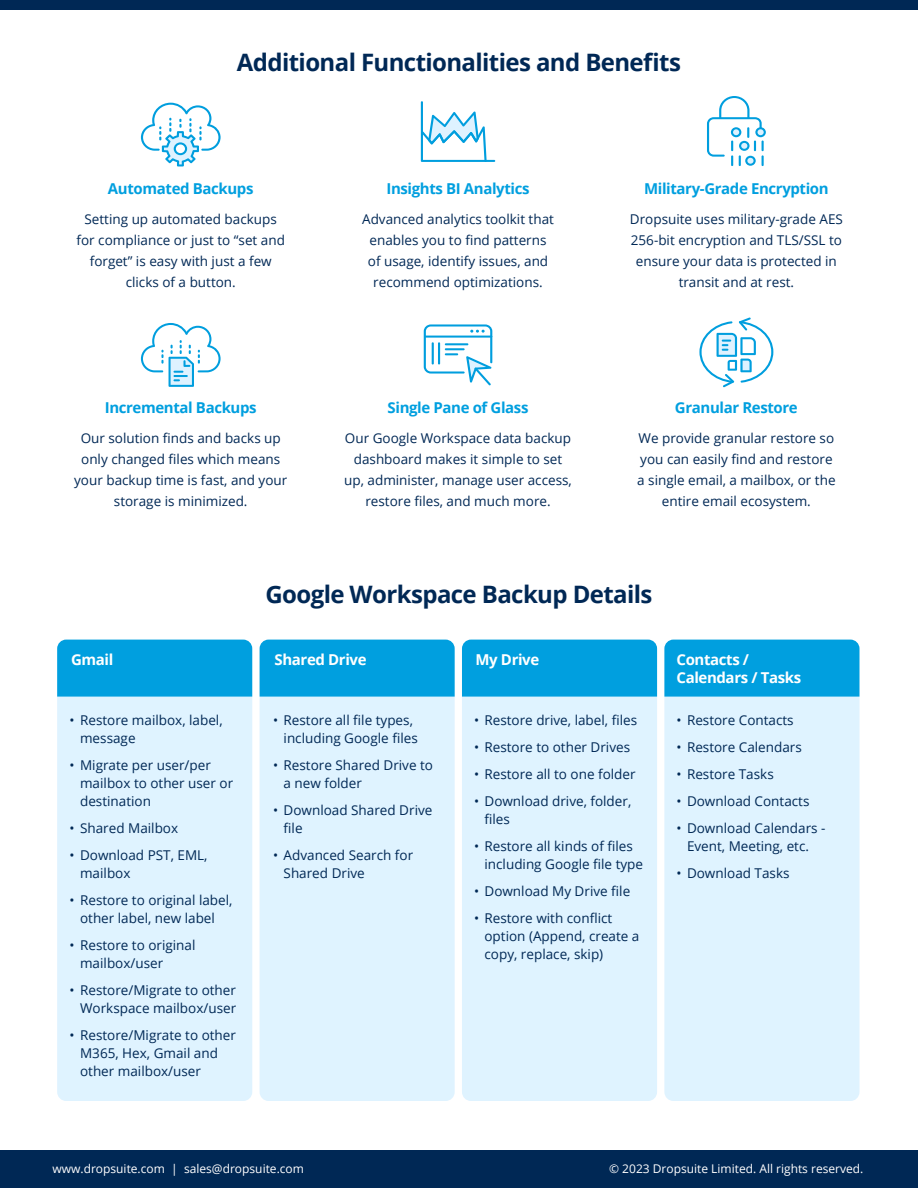
<style>
.page{position:relative;width:918px;height:1188px;background:#fff}
.page>*{position:absolute;margin:0;border:0;box-sizing:border-box;transform-origin:0 0}
.t1{font:700 24px "Open Sans";letter-spacing:-.025em;color:#002855}
.t2{font:700 15px "Open Sans";letter-spacing:-.025em;color:#009fdf}
.t3{font:700 15px/18px "Open Sans";letter-spacing:-.025em;color:#fff}
.t4{font:13.5px/21px "Open Sans";color:#002855}
.t5{font:12px "Open Sans";color:#fff}
</style>
<div class="page">
<div style="left:0;top:0;width:918px;height:9px;background:#002855"></div>
<div style="left:0;top:1150px;width:918px;height:38px;background:#002855"></div>
<svg style="left:141px;top:103px;width:80px;height:63px"></svg>
<svg style="left:424px;top:324px;width:68px;height:61px"></svg>
<svg style="left:421px;top:101px;width:74px;height:61px"></svg>
<svg style="left:707px;top:96px;width:59px;height:70px"></svg>
<svg style="left:699px;top:317px;width:74px;height:70px"></svg>
<svg style="left:141px;top:323px;width:80px;height:64px"></svg>
<div style="left:57px;top:697px;width:195px;height:404px;background:#dff3ff"></div>
<div style="left:57px;top:640px;width:195px;height:57px;background:#009fdf"></div>
<div style="left:260px;top:697px;width:195px;height:404px;background:#dff3ff"></div>
<div style="left:260px;top:640px;width:195px;height:57px;background:#009fdf"></div>
<div style="left:462px;top:697px;width:195px;height:404px;background:#dff3ff"></div>
<div style="left:462px;top:640px;width:195px;height:57px;background:#009fdf"></div>
<div style="left:664px;top:697px;width:196px;height:404px;background:#dff3ff"></div>
<div style="left:664px;top:640px;width:196px;height:57px;background:#009fdf"></div>
<h1 class="t1" style="left:237px;top:45px;width:446px">Additional Functionalities and Benefits</h1>
<p class="t2" style="left:108px;top:183px;width:147px">Automated Backups</p>
<p class="t4" style="left:77px;top:210px;width:210px;text-align:center">Setting up automated backups for compliance or just to “set and forget” is easy with just a few clicks of a button.</p>
<p class="t2" style="left:105px;top:402px;width:153px">Incremental Backups</p>
<p class="t4" style="left:74px;top:428px;width:215px;text-align:center">Our solution finds and backs up only changed files which means your backup time is fast, and your storage is minimized.</p>
<p class="t2" style="left:386px;top:183px;width:145px">Insights BI Analytics</p>
<p class="t4" style="left:362px;top:210px;width:193px;text-align:center">Advanced analytics toolkit that enables you to find patterns of usage, identify issues, and recommend optimizations.</p>
<p class="t2" style="left:388px;top:402px;width:142px">Single Pane of Glass</p>
<p class="t4" style="left:344px;top:429px;width:229px;text-align:center">Our Google Workspace data backup dashboard makes it simple to set up, administer, manage user access, restore files, and much more.</p>
<p class="t2" style="left:644px;top:183px;width:186px">Military-Grade Encryption</p>
<p class="t4" style="left:630px;top:210px;width:214px;text-align:center">Dropsuite uses military-grade AES<br>256-bit encryption and TLS/SSL to ensure your data is protected in transit and at rest.</p>
<p class="t2" style="left:675px;top:402px;width:124px">Granular Restore</p>
<p class="t4" style="left:637px;top:429px;width:200px;text-align:center">We provide granular restore so you can easily find and restore a single email, a mailbox, or the entire email ecosystem.</p>
<p class="t3" style="left:71px;top:652px;width:44px">Gmail</p>
<p class="t4" style="left:80px;top:713px;width:144px;line-height:18px;text-indent:-10px">• Restore mailbox, label, message</p>
<p class="t4" style="left:80px;top:758px;width:155px;line-height:18px;text-indent:-10px">• Migrate per user/per mailbox to other user or destination</p>
<p class="t4" style="left:70px;top:819px;width:110px">• Shared Mailbox</p>
<p class="t4" style="left:80px;top:848px;width:129px;line-height:18px;text-indent:-10px">• Download PST, EML, mailbox</p>
<p class="t4" style="left:70px;top:893px;width:164px;line-height:18px;text-align:center">• Restore to original label, other label, new label</p>
<p class="t4" style="left:80px;top:938px;width:117px;line-height:18px;text-indent:-10px">• Restore to original mailbox/user</p>
<p class="t4" style="left:70px;top:983px;width:168px;line-height:18px;text-align:right">• Restore/Migrate to other<br>Workspace mailbox/user</p>
<p class="t4" style="left:80px;top:1028px;width:157px;line-height:18px;text-indent:-10px">• Restore/Migrate to other<br>M365, Hex, Gmail and other mailbox/user</p>
<h1 class="t1" style="left:265px;top:585px;width:389px">Google Workspace Backup Details</h1>
<p class="t3" style="left:275px;top:652px;width:94px">Shared Drive</p>
<p class="t3" style="left:476px;top:652px;width:65px">My Drive</p>
<p class="t3" style="left:676px;top:652px;width:126px">Contacts /<br>Calendars / Tasks</p>
<p class="t4" style="left:284px;top:713px;width:136px;line-height:18px;text-indent:-10px">• Restore all file types, including Google files</p>
<p class="t4" style="left:284px;top:758px;width:151px;line-height:18px;text-indent:-10px">• Restore Shared Drive to a new folder</p>
<p class="t4" style="left:284px;top:803px;width:150px;line-height:18px;text-indent:-10px">• Download Shared Drive file</p>
<p class="t4" style="left:284px;top:848px;width:131px;line-height:18px;text-indent:-10px">• Advanced Search for<br>Shared Drive</p>
<p class="t4" style="left:474px;top:711px;width:165px">• Restore drive, label, files</p>
<p class="t4" style="left:474px;top:738px;width:158px">• Restore to other Drives</p>
<p class="t4" style="left:474px;top:765px;width:163px">• Restore all to one folder</p>
<p class="t4" style="left:484px;top:794px;width:148px;line-height:18px;text-indent:-10px">• Download drive, folder, files</p>
<p class="t4" style="left:484px;top:839px;width:160px;line-height:18px;text-indent:-10px">• Restore all kinds of files including Google file type</p>
<p class="t4" style="left:474px;top:882px;width:158px">• Download My Drive file</p>
<p class="t4" style="left:484px;top:911px;width:156px;line-height:18px;text-indent:-10px">• Restore with conflict option (Append, create a copy, replace, skip)</p>
<p class="t4" style="left:676px;top:711px;width:119px">• Restore Contacts</p>
<p class="t4" style="left:676px;top:738px;width:127px">• Restore Calendars</p>
<p class="t4" style="left:676px;top:765px;width:99px">• Restore Tasks</p>
<p class="t4" style="left:676px;top:792px;width:135px">• Download Contacts</p>
<p class="t4" style="left:676px;top:821px;width:151px;line-height:18px;text-align:center">• Download Calendars -<br>Event, Meeting, etc.</p>
<p class="t4" style="left:676px;top:864px;width:115px">• Download Tasks</p>
<p class="t5" style="left:52px;top:1164px;width:253px">www.dropsuite.com | sales@dropsuite.com</p>
<p class="t5" style="left:609px;top:1164px;width:256px">© 2023 Dropsuite Limited. All rights reserved.</p>
</div>
